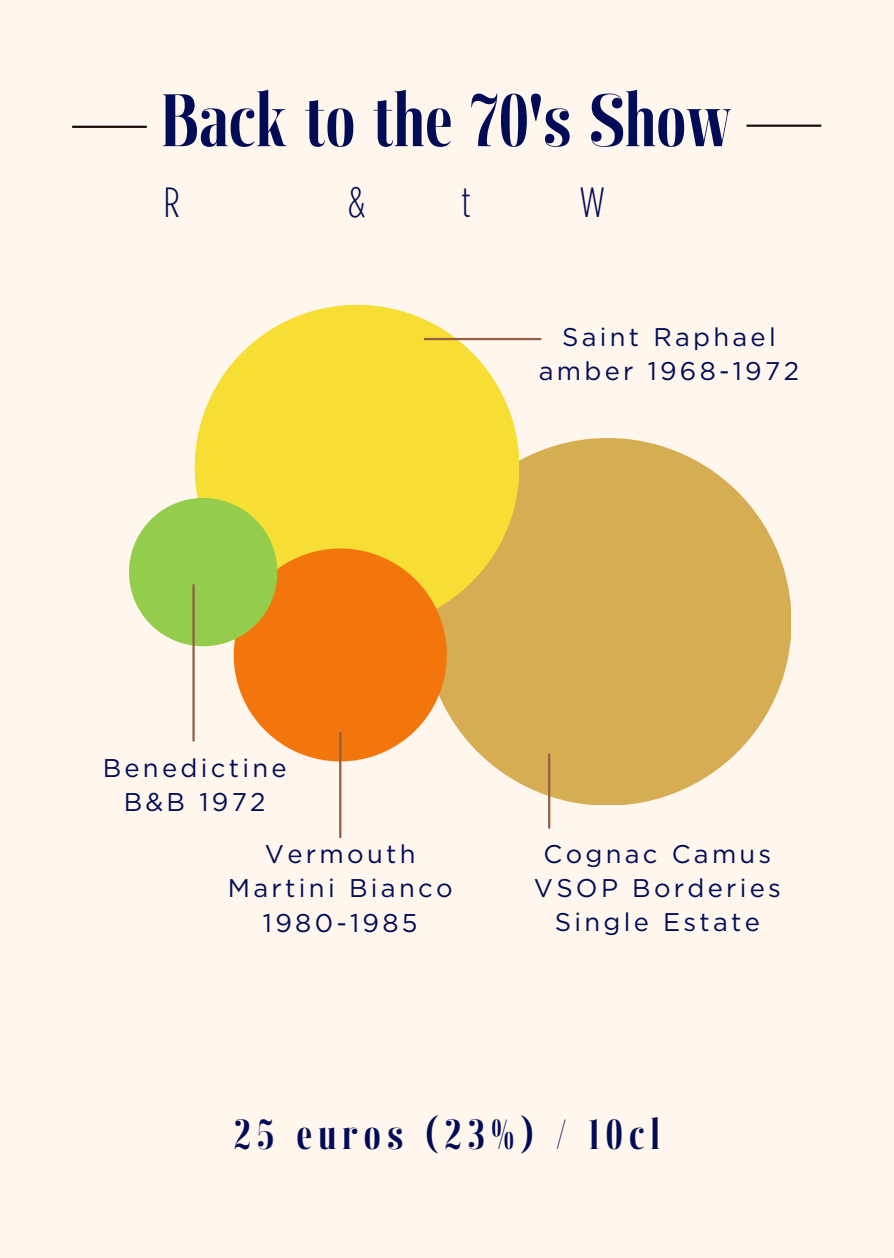
<style>
.page{position:relative;width:894px;height:1258px;background:#fff}
.page>*{position:absolute;margin:0;border:0;box-sizing:border-box;transform-origin:0 0}
.t1{font:74.1px "Manison 700 Cond";color:#020b55}
.t2{font:42px "Manison 700 Cond";letter-spacing:.15em;color:#020b55}
.t3{font:300 42px "Gotham Condensed";color:#020b55}
.t4{font:25.5px/34.2px "Gotham";letter-spacing:.13em;color:#020b55;text-align:center}
</style>
<div class="page">
<div style="left:0;top:0;width:893px;height:1258px;background:#fff6ed"></div>
<hr style="left:746px;top:125px;width:75px;height:2px;background:#1b0d0a">
<svg style="left:446px;top:438px;width:344px;height:367px;fill:#d6ad53"></svg>
<svg style="left:195px;top:305px;width:324px;height:324px;background:#f5de4f"></svg>
<hr style="left:72px;top:126px;width:75px;height:2px;background:#1b0d0a">
<svg style="left:234px;top:548px;width:212px;height:213px;background:#f48b29"></svg>
<hr style="left:548px;top:754px;width:2px;height:74px;background:#965c43">
<svg style="left:129px;top:498px;width:148px;height:148px;background:#a8cd57"></svg>
<hr style="left:339px;top:733px;width:2px;height:104px;background:#965c43">
<hr style="left:424px;top:338px;width:116px;height:2px;background:#965c43">
<hr style="left:192px;top:585px;width:3px;height:156px;background:#965c43">
<h1 class="t1" style="left:162px;top:77px;width:570px">Back to the 70's Show</h1>
<h2 class="t3" style="left:164px;top:177px;width:18px">D</h2>
<h2 class="t3" style="left:348px;top:177px;width:18px">R</h2>
<h2 class="t3" style="left:461px;top:177px;width:19px">N</h2>
<h2 class="t3" style="left:579px;top:177px;width:15px">E</h2>
<p class="t4" style="left:538px;top:320px;width:261px">Saint Raphael amber 1968-1972</p>
<p class="t4" style="left:103px;top:750px;width:185px">Benedictine<br>B&amp;B 1972</p>
<p class="t4" style="left:228px;top:837px;width:226px">Vermouth<br>Martini Bianco<br>1980-1985</p>
<p class="t4" style="left:533px;top:837px;width:248px">Cognac Camus<br>VSOP Borderies<br>Single Estate</p>
<h2 class="t2" style="left:234px;top:1110px;width:427px">25 euros (23%) / 10cl</h2>
</div>
